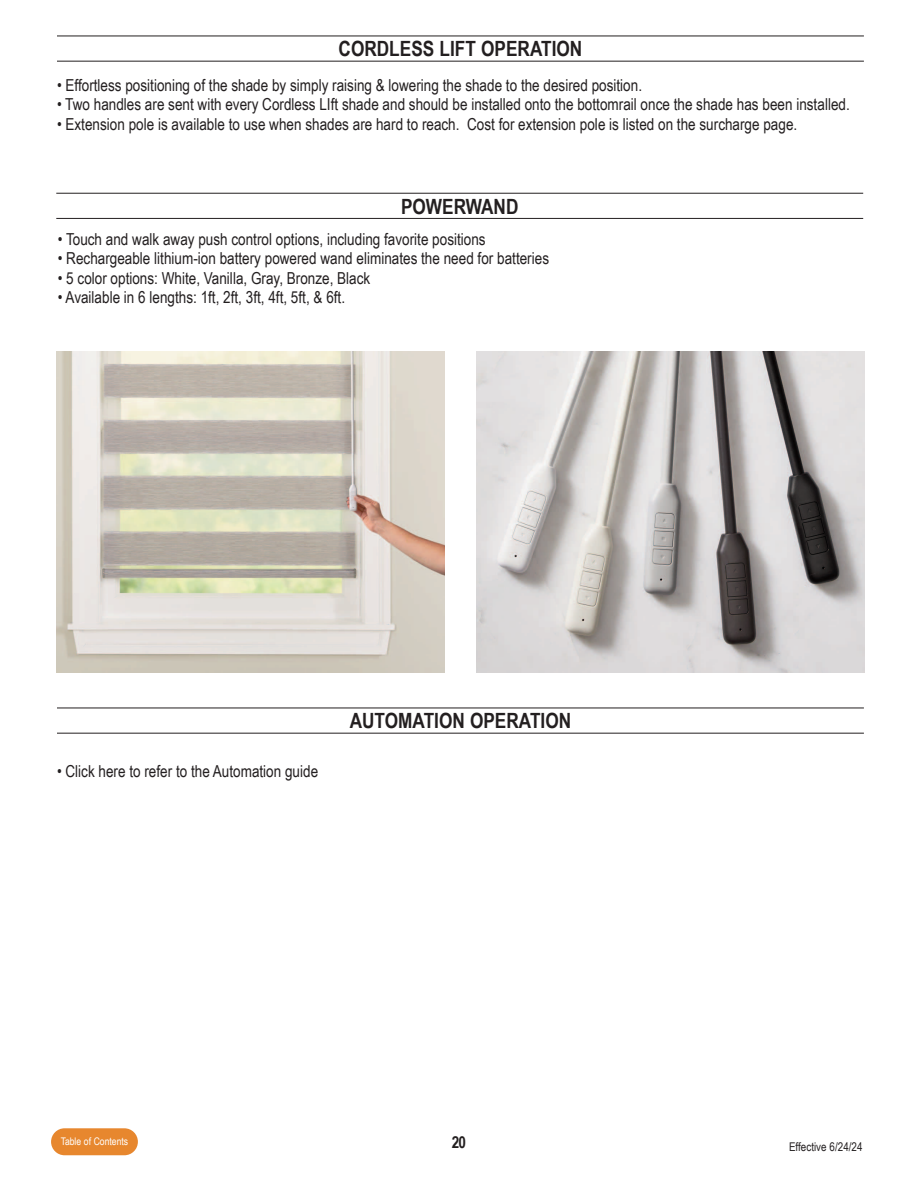
<style>
.page{position:relative;width:918px;height:1188px;background:#fff}
.page>*{position:absolute;margin:0;border:0;box-sizing:border-box;transform-origin:0 0}
.t1{font:700 21px "Arial Narrow";color:#231f20}
.t2{font:16.5px "Arial Narrow";color:#231f20}
.t3{font:700 16.5px "Arial Narrow";color:#231f20}
.t4{font:12px "Arial Narrow";color:#231f20}
.t5{font:10.5px "Arial Narrow";color:#fff}
</style>
<div class="page">
<div style="left:51px;top:1128px;width:87px;height:27px;background:#e7872e;border-radius:13px"></div>
<hr style="left:57px;top:36px;width:807px;height:1px;background:#231f20">
<hr style="left:57px;top:61px;width:807px;height:1px;background:#231f20">
<hr style="left:57px;top:708px;width:807px;height:1px;background:#231f20">
<hr style="left:57px;top:733px;width:807px;height:1px;background:#231f20">
<hr style="left:56px;top:193px;width:807px;height:1px;background:#231f20">
<hr style="left:56px;top:218px;width:807px;height:1px;background:#231f20">
<img style="left:56px;top:351px;width:389px;height:322px">
<img style="left:476px;top:351px;width:389px;height:322px">
<p class="t1" style="left:339px;top:37px;width:245px">CORDLESS LIFT OPERATION</p>
<p class="t2" style="left:57px;top:75px;width:587px">• Effortless positioning of the shade by simply raising &amp; lowering the shade to the desired position.</p>
<p class="t2" style="left:57px;top:95px;width:794px">• Two handles are sent with every Cordless LIft shade and should be installed onto the bottomrail once the shade has been installed.</p>
<p class="t2" style="left:57px;top:114px;width:742px">• Extension pole is available to use when shades are hard to reach. Cost for extension pole is listed on the surcharge page.</p>
<p class="t1" style="left:401px;top:194px;width:119px">POWERWAND</p>
<p class="t2" style="left:58px;top:229px;width:429px">• Touch and walk away push control options, including favorite positions</p>
<p class="t2" style="left:58px;top:249px;width:493px">• Rechargeable lithium-ion battery powered wand eliminates the need for batteries</p>
<p class="t2" style="left:58px;top:268px;width:314px">• 5 color options: White, Vanilla, Gray, Bronze, Black</p>
<p class="t2" style="left:58px;top:288px;width:289px">• Available in 6 lengths: 1ft, 2ft, 3ft, 4ft, 5ft, &amp; 6ft.</p>
<p class="t2" style="left:57px;top:762px;width:263px">• Click here to refer to the Automation guide</p>
<p class="t1" style="left:350px;top:709px;width:223px">AUTOMATION OPERATION</p>
<p class="t5" style="left:61px;top:1136px;width:69px">Table of Contents</p>
<p class="t3" style="left:452px;top:1132px;width:16px">20</p>
<p class="t4" style="left:789px;top:1139px;width:75px">Effective 6/24/24</p>
</div>
